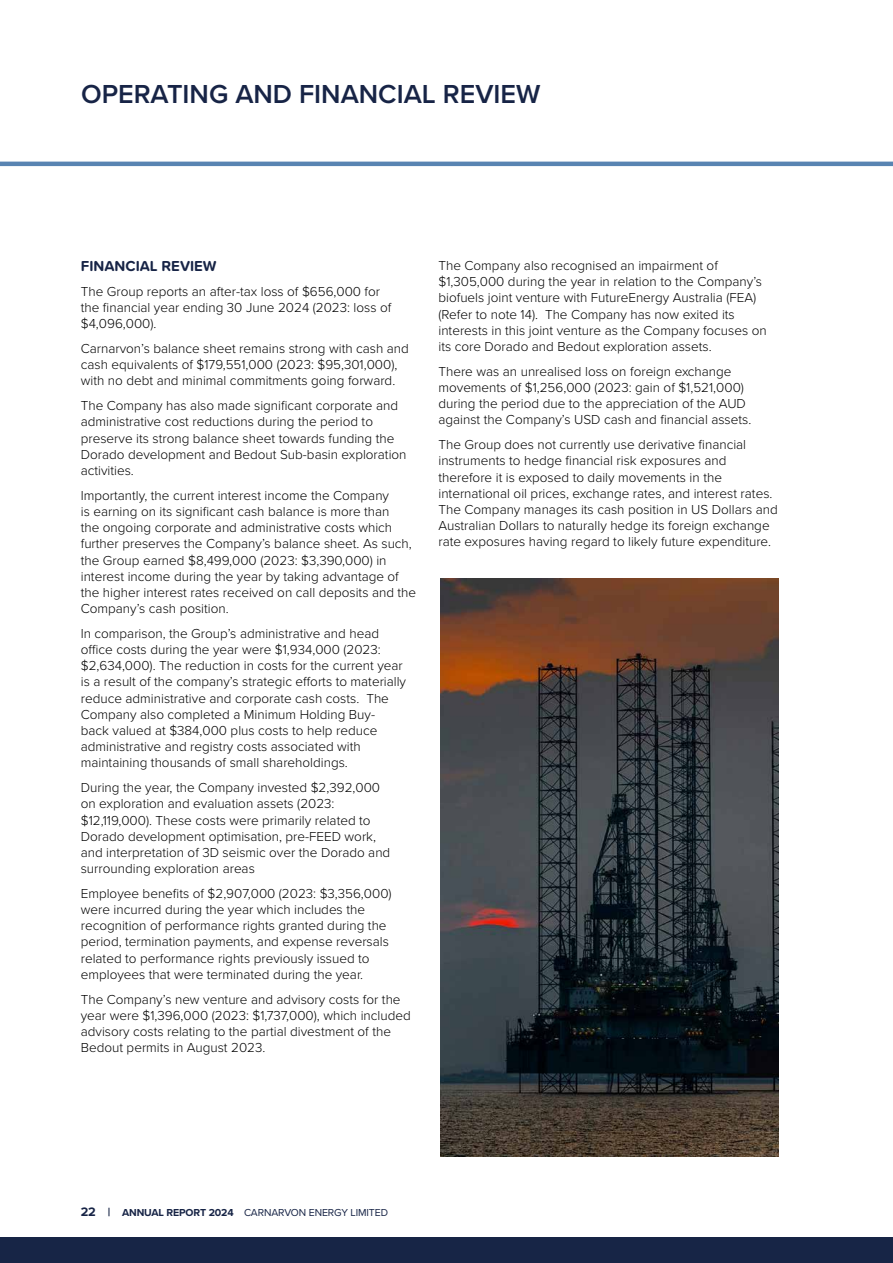
<style>
.page{position:relative;width:893px;height:1263px;background:#fff}
.page>*{position:absolute;margin:0;border:0;box-sizing:border-box;transform-origin:0 0}
.t1{font:600 27px "Proxima Nova";color:#172446}
.t2{font:700 15px "Proxima Soft";color:#172446}
.t3{font:300 13.5px/16.2px "Proxima Nova";color:#000}
.t4{font:10.5px "Proxima Nova";letter-spacing:-.01em;color:#172446}
.s1{font-weight:700;font-size:12.75px}
.s2{font-weight:700;font-size:12px}
.s3{font-weight:700}
</style>
<div class="page">
<hr style="left:0;top:162px;width:893px;height:4px;background:#5984b2">
<div style="left:0;top:1237px;width:893px;height:26px;background:#172546"></div>
<img style="left:440px;top:578px;width:338px;height:578px">
<h1 class="t1" style="left:81px;top:74px;width:461px">OPERATING AND FINANCIAL REVIEW</h1>
<p class="t2" style="left:81px;top:255px;width:137px">FINANCIAL REVIEW</p>
<p class="t3" style="left:81px;top:283px;width:312px">The Group reports an after-tax loss of $656,000 for the financial year ending 30 June 2024 (2023: loss of $4,096,000).</p>
<p class="t3" style="left:81px;top:340px;width:330px">Carnarvon’s balance sheet remains strong with cash and cash equivalents of $179,551,000 (2023: $95,301,000), with no debt and minimal commitments going forward.</p>
<p class="t3" style="left:81px;top:397px;width:327px">The Company has also made significant corporate and administrative cost reductions during the period to preserve its strong balance sheet towards funding the Dorado development and Bedout Sub-basin exploration activities.</p>
<p class="t3" style="left:81px;top:486px;width:337px">Importantly, the current interest income the Company<br>is earning on its significant cash balance is more than<br>the ongoing corporate and administrative costs which further preserves the Company’s balance sheet. As such, the Group earned $8,499,000 (2023: $3,390,000) in interest income during the year by taking advantage of the higher interest rates received on call deposits and the Company’s cash position.</p>
<p class="t3" style="left:81px;top:624px;width:327px">In comparison, the Group’s administrative and head office costs during the year were $1,934,000 (2023: $2,634,000). The reduction in costs for the current year is a result of the company’s strategic efforts to materially reduce administrative and corporate cash costs. The Company also completed a Minimum Holding Buy&shy;back valued at $384,000 plus costs to help reduce administrative and registry costs associated with maintaining thousands of small shareholdings.</p>
<p class="t3" style="left:81px;top:779px;width:311px">During the year, the Company invested $2,392,000 on exploration and evaluation assets (2023: $12,119,000). These costs were primarily related to Dorado development optimisation, pre-FEED work, and interpretation of 3D seismic over the Dorado and surrounding exploration areas</p>
<p class="t3" style="left:81px;top:884px;width:312px">Employee benefits of $2,907,000 (2023: $3,356,000) were incurred during the year which includes the recognition of performance rights granted during the period, termination payments, and expense reversals related to performance rights previously issued to employees that were terminated during the year.</p>
<p class="t3" style="left:81px;top:990px;width:331px">The Company’s new venture and advisory costs for the year were $1,396,000 (2023: $1,737,000), which included advisory costs relating to the partial divestment of the Bedout permits in August 2023.</p>
<p class="t3" style="left:438px;top:257px;width:330px">The Company also recognised an impairment of $1,305,000 during the year in relation to the Company’s biofuels joint venture with FutureEnergy Australia (FEA) (Refer to note 14). The Company has now exited its interests in this joint venture as the Company focuses on its core Dorado and Bedout exploration assets.</p>
<p class="t3" style="left:438px;top:362px;width:314px">There was an unrealised loss on foreign exchange movements of $1,256,000 (2023: gain of $1,521,000) during the period due to the appreciation of the AUD against the Company’s USD cash and financial assets.</p>
<p class="t3" style="left:438px;top:436px;width:341px">The Group does not currently use derivative financial instruments to hedge financial risk exposures and therefore it is exposed to daily movements in the international oil prices, exchange rates, and interest rates.<br>The Company manages its cash position in US Dollars and Australian Dollars to naturally hedge its foreign exchange rate exposures having regard to likely future expenditure.</p>
<p class="t4" style="left:81px;top:1205px;width:309px"><span class="s1">22</span> <span class="s2">|</span> <span class="s3">ANNUAL REPORT 2024</span> CARNARVON ENERGY LIMITED</p>
</div>
